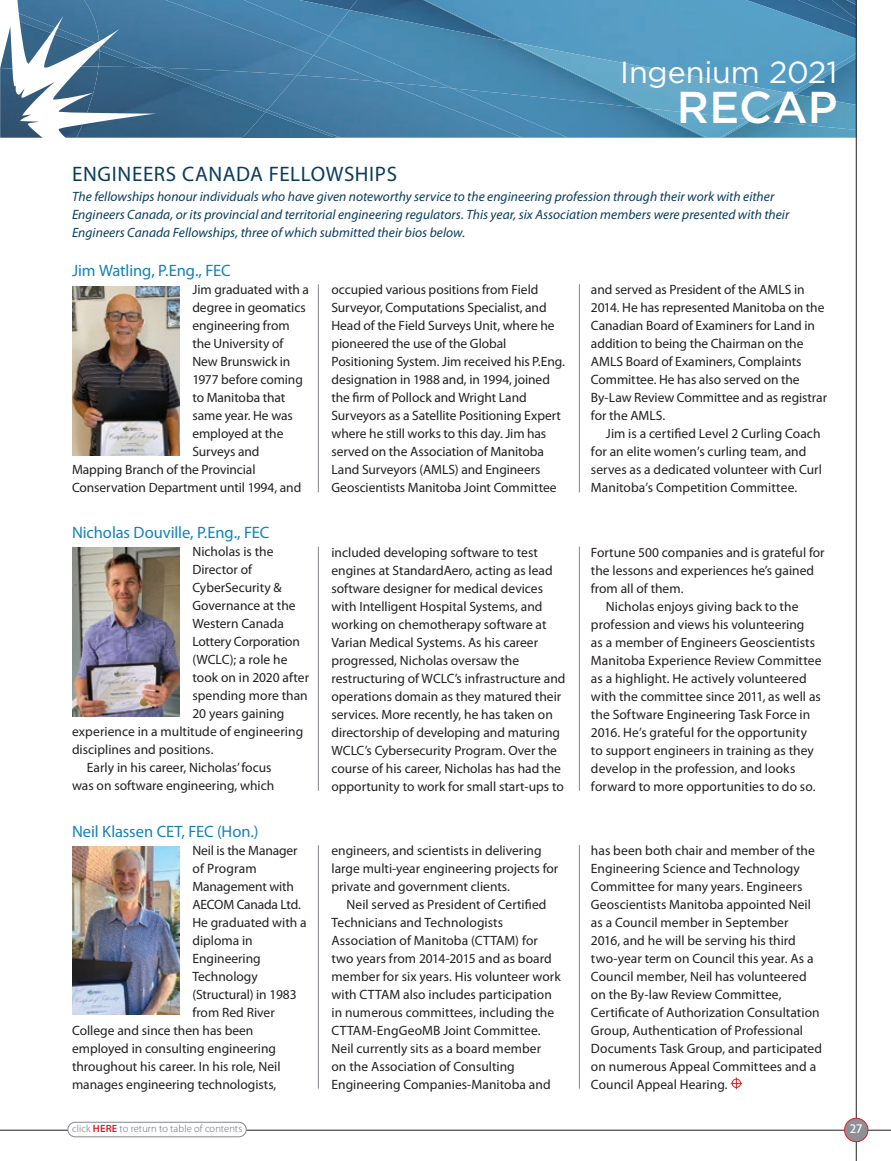
<style>
.page{position:relative;width:891px;height:1161px;background:#fff}
.page>*{position:absolute;margin:0;border:0;box-sizing:border-box;transform-origin:0 0}
.t1{font:500 44.55px "Gotham";letter-spacing:.005em;color:#fff}
.t2{font:30.45px "Gotham";letter-spacing:-.005em;color:#fff}
.t3{font:21px "Myriad Pro";letter-spacing:.025em;color:#0a3c5e}
.t4{font:16.5px "Myriad Pro";letter-spacing:-.005em;color:#1482b6}
.t5{font:13.5px/18px "Myriad Pro";color:#231f20}
.t6{font:italic 13.5px/18px "Myriad Pro";color:#0a3c5e}
.t7{font:500 13.5px "Agenda";color:#fff}
.t8{font:300 10.5px "Myriad Pro";letter-spacing:.01em;color:#616d75}
.s1{font-weight:600;color:#d91f26}
</style>
<div class="page">
<img style="left:313px;top:68px;width:16px;height:7px">
<div style="left:267px;top:75px;width:185px;height:63px;background:#467ea6"></div>
<img style="left:265px;top:112px;width:70px;height:26px">
<div style="left:507px;top:0;width:200px;height:41px;background:#569ec5"></div>
<img style="left:644px;top:41px;width:63px;height:67px">
<img style="left:357px;top:0;width:150px;height:10px">
<img style="left:329px;top:10px;width:315px;height:98px">
<img style="left:452px;top:88px;width:253px;height:50px">
<svg style="left:707px;top:0;width:149px;height:139px;background:#5499be"></svg>
<img style="left:313px;top:36px;width:16px;height:32px">
<img style="left:157px;top:0;width:156px;height:75px">
<img style="left:265px;top:68px;width:32px;height:42px">
<img style="left:157px;top:67px;width:108px;height:71px">
<img style="left:349px;top:0;width:8px;height:10px">
<img style="left:244px;top:0;width:105px;height:36px">
<img style="left:796px;top:58px;width:60px;height:36px">
<img style="left:753px;top:94px;width:103px;height:26px">
<img style="left:723px;top:120px;width:133px;height:18px">
<svg style="left:0;top:0;width:157px;height:138px"></svg>
<img style="left:72px;top:286px;width:108px;height:169px">
<img style="left:72px;top:547px;width:108px;height:169px">
<img style="left:72px;top:846px;width:108px;height:169px">
<svg style="left:731px;top:1077px;width:11px;height:12px"></svg>
<hr style="left:318px;top:284px;width:1px;height:208px;background:#84878d">
<hr style="left:318px;top:547px;width:1px;height:244px;background:#84878d">
<hr style="left:318px;top:845px;width:1px;height:244px;background:#84878d">
<hr style="left:579px;top:284px;width:1px;height:208px;background:#84878d">
<hr style="left:579px;top:547px;width:1px;height:244px;background:#84878d">
<hr style="left:579px;top:845px;width:1px;height:244px;background:#84878d">
<hr style="left:0;top:1130px;width:891px;height:1px;background:#231f20">
<hr style="left:856px;top:0;width:1px;height:1161px;background:#231f20">
<div style="left:845px;top:1118px;width:23px;height:24px;background:#8e9095;border-radius:50%"></div>
<div style="left:844px;top:1118px;width:24px;height:24px;border:1px solid #d91f26;border-radius:50%"></div>
<div style="left:68px;top:1122px;width:178px;height:15px;background:#fff;border-radius:7px"></div>
<div style="left:68px;top:1122px;width:178px;height:15px;border:1px solid #84878d;border-radius:7px"></div>
<h2 class="t2" style="left:620px;top:56px;width:219px">Ingenium 2021</h2>
<h1 class="t1" style="left:677px;top:82px;width:162px">RECAP</h1>
<h3 class="t3" style="left:72px;top:161px;width:326px">ENGINEERS CANADA FELLOWSHIPS</h3>
<p class="t6" style="left:72px;top:188px;width:719px">The fellowships honour individuals who have given noteworthy service to the engineering profession through their work with either<br>Engineers Canada, or its provincial and territorial engineering regulators. This year, six Association members were presented with their<br>Engineers Canada Fellowships, three of which submitted their bios below.</p>
<p class="t4" style="left:72px;top:260px;width:160px">Jim Watling, P.Eng., FEC</p>
<p class="t5" style="left:192px;top:280px;width:118px">Jim graduated with a</p>
<p class="t5" style="left:192px;top:298px;width:115px">degree in geomatics</p>
<p class="t5" style="left:192px;top:316px;width:99px">engineering from</p>
<p class="t5" style="left:192px;top:334px;width:92px">the University of</p>
<p class="t5" style="left:192px;top:352px;width:100px">New Brunswick in</p>
<p class="t5" style="left:192px;top:370px;width:112px">1977 before coming</p>
<p class="t5" style="left:192px;top:388px;width:94px">to Manitoba that</p>
<p class="t5" style="left:192px;top:406px;width:102px">same year. He was</p>
<p class="t5" style="left:192px;top:424px;width:93px">employed at the</p>
<p class="t5" style="left:192px;top:442px;width:69px">Surveys and</p>
<p class="t5" style="left:72px;top:460px;width:185px">Mapping Branch of the Provincial</p>
<p class="t5" style="left:72px;top:478px;width:231px">Conservation Department until 1994, and</p>
<p class="t4" style="left:72px;top:523px;width:199px">Nicholas Douville, P.Eng., FEC</p>
<p class="t5" style="left:192px;top:543px;width:83px">Nicholas is the</p>
<p class="t5" style="left:192px;top:561px;width:61px">Director of</p>
<p class="t5" style="left:192px;top:579px;width:91px">CyberSecurity &amp;</p>
<p class="t5" style="left:192px;top:597px;width:105px">Governance at the</p>
<p class="t5" style="left:192px;top:615px;width:93px">Western Canada</p>
<p class="t5" style="left:192px;top:633px;width:109px">Lottery Corporation</p>
<p class="t5" style="left:192px;top:651px;width:97px">(WCLC); a role he</p>
<p class="t5" style="left:192px;top:669px;width:118px">took on in 2020 after</p>
<p class="t5" style="left:192px;top:687px;width:117px">spending more than</p>
<p class="t5" style="left:192px;top:705px;width:94px">20 years gaining</p>
<p class="t5" style="left:72px;top:723px;width:233px">experience in a multitude of engineering</p>
<p class="t5" style="left:72px;top:741px;width:143px">disciplines and positions.</p>
<p class="t5" style="left:87px;top:759px;width:186px">Early in his career, Nicholas’ focus</p>
<p class="t5" style="left:72px;top:777px;width:204px">was on software engineering, which</p>
<p class="t4" style="left:72px;top:821px;width:188px">Neil Klassen CET, FEC (Hon.)</p>
<p class="t5" style="left:192px;top:841px;width:107px">Neil is the Manager</p>
<p class="t5" style="left:192px;top:859px;width:66px">of Program</p>
<p class="t5" style="left:192px;top:877px;width:103px">Management with</p>
<p class="t5" style="left:192px;top:895px;width:110px">AECOM Canada Ltd.</p>
<p class="t5" style="left:192px;top:913px;width:116px">He graduated with a</p>
<p class="t5" style="left:192px;top:931px;width:62px">diploma in</p>
<p class="t5" style="left:192px;top:949px;width:70px">Engineering</p>
<p class="t5" style="left:192px;top:967px;width:67px">Technology</p>
<p class="t5" style="left:192px;top:985px;width:106px">(Structural) in 1983</p>
<p class="t5" style="left:192px;top:1003px;width:84px">from Red River</p>
<p class="t5" style="left:72px;top:1021px;width:183px">College and since then has been</p>
<p class="t5" style="left:72px;top:1039px;width:206px">employed in consulting engineering</p>
<p class="t5" style="left:72px;top:1057px;width:210px">throughout his career. In his role, Neil</p>
<p class="t5" style="left:72px;top:1075px;width:206px">manages engineering technologists,</p>
<p class="t5" style="left:331px;top:281px;width:235px">occupied various positions from Field Surveyor, Computations Specialist, and Head of the Field Surveys Unit, where he pioneered the use of the Global Positioning System. Jim received his P.Eng. designation in 1988 and, in 1994, joined the firm of Pollock and Wright Land Surveyors as a Satellite Positioning Expert where he still works to this day. Jim has served on the Association of Manitoba Land Surveyors (AMLS) and Engineers Geoscientists Manitoba Joint Committee</p>
<p class="t5" style="left:331px;top:543px;width:236px">included developing software to test engines at StandardAero, acting as lead software designer for medical devices with Intelligent Hospital Systems, and working on chemotherapy software at Varian Medical Systems. As his career progressed, Nicholas oversaw the restructuring of WCLC’s infrastructure and operations domain as they matured their services. More recently, he has taken on directorship of developing and maturing WCLC’s Cybersecurity Program. Over the course of his career, Nicholas has had the opportunity to work for small start-ups to</p>
<p class="t5" style="left:331px;top:841px;width:228px">engineers, and scientists in delivering large multi-year engineering projects for private and government clients.</p>
<p class="t5" style="left:331px;top:895px;width:231px;text-indent:15px">Neil served as President of Certified Technicians and Technologists Association of Manitoba (CTTAM) for two years from 2014-2015 and as board member for six years. His volunteer work with CTTAM also includes participation in numerous committees, including the CTTAM-EngGeoMB Joint Committee.<br>Neil currently sits as a board member<br>on the Association of Consulting Engineering Companies-Manitoba and</p>
<p class="t5" style="left:591px;top:280px;width:238px">and served as President of the AMLS in 2014. He has represented Manitoba on the Canadian Board of Examiners for Land in addition to being the Chairman on the AMLS Board of Examiners, Complaints Committee. He has also served on the By-Law Review Committee and as registrar for the AMLS.</p>
<p class="t5" style="left:591px;top:424px;width:232px;text-indent:15px">Jim is a certified Level 2 Curling Coach for an elite women’s curling team, and serves as a dedicated volunteer with Curl Manitoba’s Competition Committee.</p>
<p class="t5" style="left:591px;top:543px;width:235px">Fortune 500 companies and is grateful for</p>
<p class="t5" style="left:591px;top:561px;width:225px">the lessons and experiences he’s gained</p>
<p class="t5" style="left:591px;top:579px;width:94px">from all of them.</p>
<p class="t5" style="left:606px;top:597px;width:194px">Nicholas enjoys giving back to the</p>
<p class="t5" style="left:591px;top:615px;width:215px">profession and views his volunteering</p>
<p class="t5" style="left:591px;top:633px;width:226px">as a member of Engineers Geoscientists</p>
<p class="t5" style="left:591px;top:651px;width:232px">Manitoba Experience Review Committee</p>
<p class="t5" style="left:591px;top:669px;width:217px">as a highlight. He actively volunteered</p>
<p class="t5" style="left:591px;top:687px;width:231px">with the committee since 2011, as well as</p>
<p class="t5" style="left:591px;top:705px;width:221px">the Software Engineering Task Force in</p>
<p class="t5" style="left:591px;top:723px;width:218px">2016. He’s grateful for the opportunity</p>
<p class="t5" style="left:591px;top:741px;width:224px">to support engineers in training as they</p>
<p class="t5" style="left:591px;top:759px;width:206px">develop in the profession, and looks</p>
<p class="t5" style="left:591px;top:777px;width:226px">forward to more opportunities to do so.</p>
<p class="t5" style="left:591px;top:841px;width:233px">has been both chair and member of the Engineering Science and Technology Committee for many years. Engineers Geoscientists Manitoba appointed Neil as a Council member in September<br>2016, and he will be serving his third two-year term on Council this year. As a Council member, Neil has volunteered on the By-law Review Committee, Certificate of Authorization Consultation Group, Authentication of Professional Documents Task Group, and participated on numerous Appeal Committees and a Council Appeal Hearing.</p>
<p class="t8" style="left:72px;top:1123px;width:172px">click <span class="s1">HERE</span> to return to table of contents</p>
<p class="t7" style="left:850px;top:1121px;width:14px">27</p>
</div>
